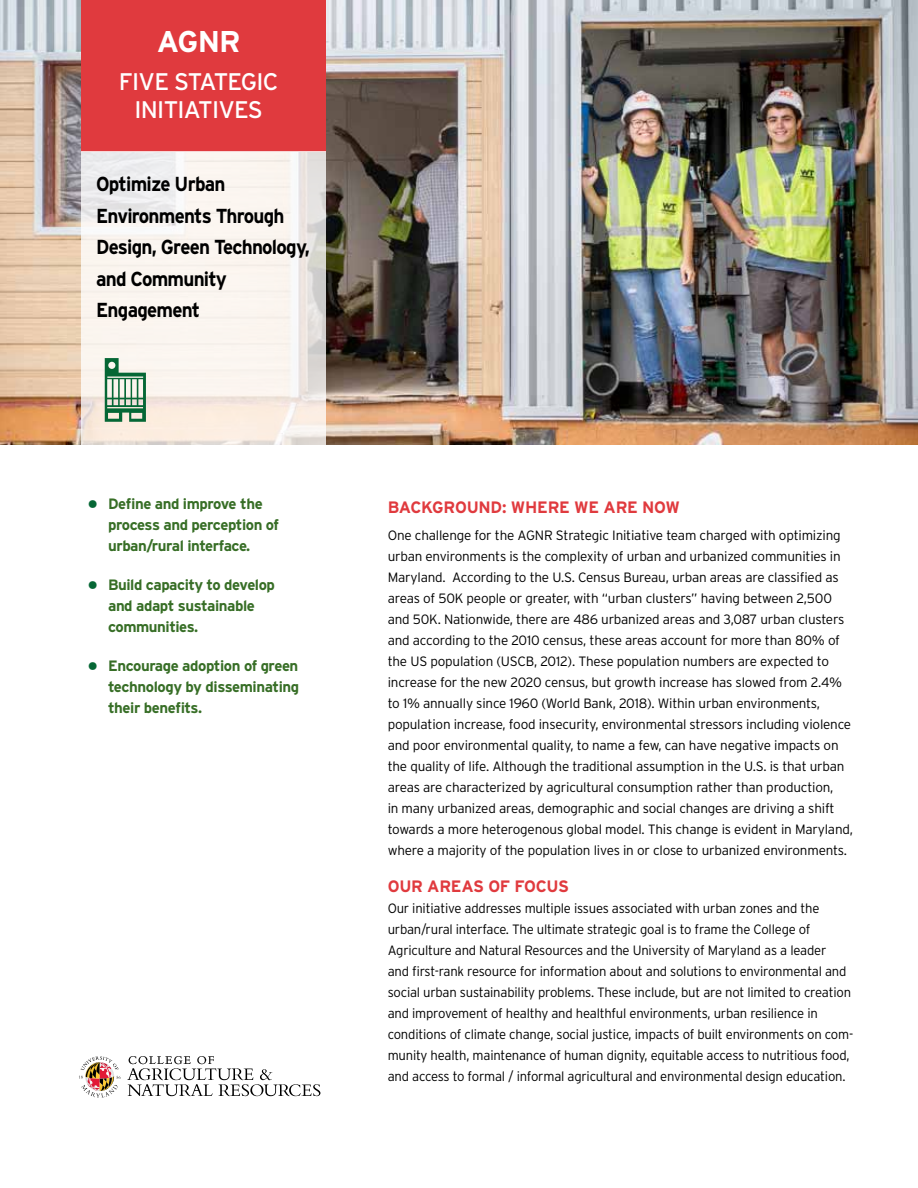
<style>
.page{position:relative;width:918px;height:1188px;background:#fff}
.page>*{position:absolute;margin:0;border:0;box-sizing:border-box;transform-origin:0 0}
.t1{font:700 30px "Interstate";color:#fff}
.t2{font:24px/28.5px "Interstate";letter-spacing:-.03em;color:#fff;text-align:center}
.t3{font:700 20.25px/31.5px "Interstate";letter-spacing:-.04em;color:#000;scale:.93 1}
.t4{font:700 16.5px "Interstate";letter-spacing:-.015em;color:#e03a3e}
.t5{font:700 15px/21px "Interstate";letter-spacing:-.03em;color:#376e26}
.t6{font:300 13.5px/21px "Interstate";letter-spacing:-.015em;color:#000}
.s1{font-weight:900;font-size:13.5px;color:#056735}
</style>
<div class="page">
<img style="left:0;top:0;width:918px;height:444px">
<div style="left:81px;top:0;width:244px;height:151px;background:#e03a3e"></div>
<svg style="left:81px;top:151px;width:244px;height:294px;fill:#faf4ef"></svg>
<svg style="left:127px;top:1056px;width:193px;height:40px"></svg>
<svg style="left:79px;top:1056px;width:42px;height:42px"></svg>
<svg style="left:105px;top:358px;width:41px;height:64px"></svg>
<h1 class="t1" style="left:157px;top:23px;width:85px">AGNR</h1>
<h2 class="t2" style="left:119px;top:67px;width:161px">FIVE STATEGIC<br>INITIATIVES</h2>
<h3 class="t3" style="left:96px;top:168px;width:232px">Optimize Urban<br>Environments Through<br>Design, Green Technology, and Community<br>Engagement</h3>
<p class="t5" style="left:108px;top:493px;width:173px;text-indent:-20px"><span class="s1">•</span> Define and improve the process and perception of urban/rural interface.</p>
<p class="t5" style="left:108px;top:574px;width:168px;text-indent:-20px"><span class="s1">•</span> Build capacity to develop and adapt sustainable communities.</p>
<p class="t5" style="left:108px;top:655px;width:193px;text-align:justify;text-indent:-20px"><span class="s1">•</span> Encourage adoption of green technology by disseminating their benefits.</p>
<p class="t4" style="left:388px;top:497px;width:294px">BACKGROUND: WHERE WE ARE NOW</p>
<p class="t6" style="left:388px;top:524px;width:467px">One challenge for the AGNR Strategic Initiative team charged with optimizing urban environments is the complexity of urban and urbanized communities in Maryland. According to the U.S. Census Bureau, urban areas are classified as areas of 50K people or greater, with “urban clusters” having between 2,500 and 50K. Nationwide, there are 486 urbanized areas and 3,087 urban clusters and according to the 2010 census, these areas account for more than 80% of the US population (USCB, 2012). These population numbers are expected to increase for the new 2020 census, but growth increase has slowed from 2.4% to 1% annually since 1960 (World Bank, 2018). Within urban environments, population increase, food insecurity, environmental stressors including violence and poor environmental quality, to name a few, can have negative impacts on the quality of life. Although the traditional assumption in the U.S. is that urban areas are characterized by agricultural consumption rather than production,<br>in many urbanized areas, demographic and social changes are driving a shift towards a more heterogenous global model. This change is evident in Maryland, where a majority of the population lives in or close to urbanized environments.</p>
<p class="t4" style="left:388px;top:876px;width:183px">OUR AREAS OF FOCUS</p>
<p class="t6" style="left:388px;top:898px;width:467px">Our initiative addresses multiple issues associated with urban zones and the urban/rural interface. The ultimate strategic goal is to frame the College of Agriculture and Natural Resources and the University of Maryland as a leader<br>and first-rank resource for information about and solutions to environmental and social urban sustainability problems. These include, but are not limited to creation and improvement of healthy and healthful environments, urban resilience in conditions of climate change, social justice, impacts of built environments on com&shy;munity health, maintenance of human dignity, equitable access to nutritious food, and access to formal / informal agricultural and environmental design education.</p>
</div>
